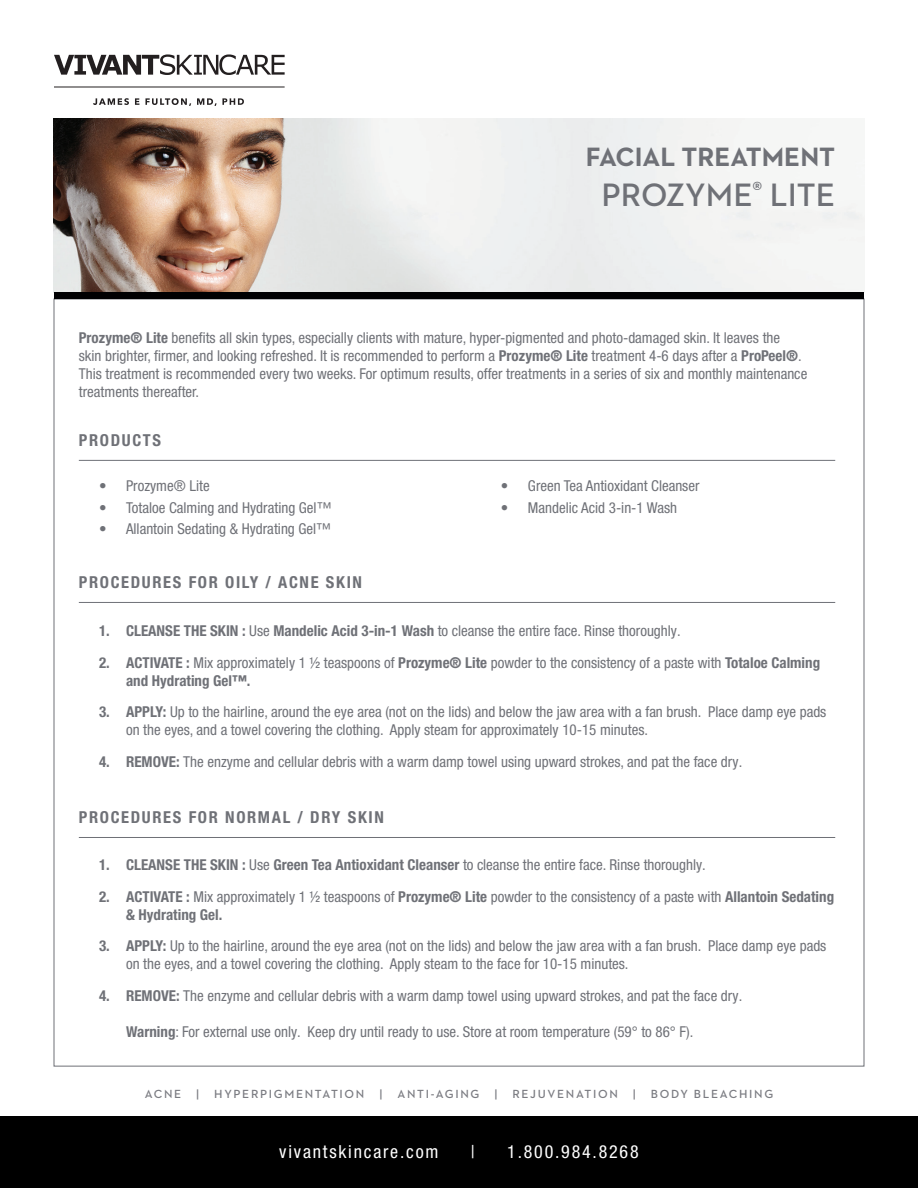
<style>
.page{position:relative;width:918px;height:1188px;background:#fff}
.page>*{position:absolute;margin:0;border:0;box-sizing:border-box;transform-origin:0 0}
.t1{font:600 33px "Neutraface 2 Text";color:#6f7177}
.t2{font:700 27px "Neutraface 2 Text";color:#6f7177}
.t3{font:condensed 18px "Helvetica Neue LT Pro";letter-spacing:.1em;color:#fff}
.t4{font:700 condensed 16.5px "Helvetica Neue LT Std";letter-spacing:.1em;color:#6f7177}
.t5{font:condensed 15px/18px "Helvetica Neue LT Pro";color:#6f7177}
.t6{font:700 condensed 15px "Helvetica Neue LT Pro";color:#6f7177}
.t7{font:600 12px "Neutraface 2 Text";letter-spacing:.14em;color:#7b7c82}
.s1{font-weight:700}
.s2{font-weight:400}
</style>
<div class="page">
<img style="left:54px;top:119px;width:810px;height:173px">
<div style="left:0;top:1117px;width:918px;height:71px;background:#000"></div>
<div style="left:54px;top:292px;width:810px;height:7px;background:#000002"></div>
<hr style="left:79px;top:460px;width:756px;height:1px;background:#6f7177">
<hr style="left:79px;top:602px;width:756px;height:1px;background:#6f7177">
<hr style="left:79px;top:837px;width:756px;height:1px;background:#6f7177">
<svg style="left:93px;top:98px;width:36px;height:7px"></svg>
<svg style="left:135px;top:98px;width:4px;height:7px"></svg>
<svg style="left:145px;top:98px;width:46px;height:8px"></svg>
<svg style="left:197px;top:98px;width:47px;height:8px"></svg>
<hr style="left:54px;top:87px;width:231px;height:1px;background:#231f20">
<svg style="left:54px;top:54px;width:231px;height:21px"></svg>
<h2 class="t2" style="left:586px;top:140px;width:251px">FACIAL TREATMENT</h2>
<h1 class="t1" style="left:601px;top:174px;width:235px">PROZYME<sup>®</sup> LITE</h1>
<p class="t5" style="left:79px;top:329px;width:730px"><span class="s1">Prozyme® Lite</span> benefits all skin types, especially clients with mature, hyper-pigmented and photo-damaged skin. It leaves the<br>skin brighter, firmer, and looking refreshed. It is recommended to perform a <span class="s1">Prozyme® Lite</span> treatment 4-6 days after a <span class="s1">ProPeel®</span>.<br>This treatment is recommended every two weeks. For optimum results, offer treatments in a series of six and monthly maintenance treatments thereafter.</p>
<p class="t4" style="left:79px;top:430px;width:84px">PRODUCTS</p>
<p class="t5" style="left:99px;top:477px;width:112px">• Prozyme® Lite</p>
<p class="t5" style="left:99px;top:498px;width:234px">• Totaloe Calming and Hydrating Gel™</p>
<p class="t5" style="left:99px;top:520px;width:234px">• Allantoin Sedating &amp; Hydrating Gel™</p>
<p class="t4" style="left:79px;top:572px;width:285px">PROCEDURES FOR OILY / ACNE SKIN</p>
<p class="t5" style="left:501px;top:477px;width:200px">• Green Tea Antioxidant Cleanser</p>
<p class="t5" style="left:501px;top:498px;width:178px">• Mandelic Acid 3-in-1 Wash</p>
<p class="t5" style="left:99px;top:622px;width:583px"><span class="s1">1. CLEANSE THE SKIN :</span> Use <span class="s1">Mandelic Acid 3-in-1 Wash</span> to cleanse the entire face. Rinse thoroughly.</p>
<p class="t5" style="left:126px;top:653px;width:696px;text-indent:-27px"><span class="s1">2. ACTIVATE :</span> Mix approximately 1 ½ teaspoons of <span class="s1">Prozyme® Lite</span> powder to the consistency of a paste with <span class="s1">Totaloe Calming and Hydrating Gel™.</span></p>
<p class="t5" style="left:126px;top:703px;width:702px;text-indent:-27px"><span class="s1">3. APPLY:</span> Up to the hairline, around the eye area (not on the lids) and below the jaw area with a fan brush. Place damp eye pads on the eyes, and a towel covering the clothing. Apply steam for approximately 10-15 minutes.</p>
<p class="t5" style="left:99px;top:752px;width:645px"><span class="s1">4. REMOVE:</span> The enzyme and cellular debris with a warm damp towel using upward strokes, and pat the face dry.</p>
<p class="t4" style="left:79px;top:807px;width:307px">PROCEDURES FOR NORMAL / DRY SKIN</p>
<p class="t6" style="left:99px;top:856px;width:608px">1. CLEANSE THE SKIN : <span class="s2">Use</span> Green Tea Antioxidant Cleanser <span class="s2">to cleanse the entire face. Rinse thoroughly.</span></p>
<p class="t5" style="left:126px;top:887px;width:710px;text-indent:-27px"><span class="s1">2. ACTIVATE :</span> Mix approximately 1 ½ teaspoons of <span class="s1">Prozyme® Lite</span> powder to the consistency of a paste with <span class="s1">Allantoin Sedating &amp; Hydrating Gel.</span></p>
<p class="t5" style="left:126px;top:937px;width:702px;text-indent:-27px"><span class="s1">3. APPLY:</span> Up to the hairline, around the eye area (not on the lids) and below the jaw area with a fan brush. Place damp eye pads on the eyes, and a towel covering the clothing. Apply steam to the face for 10-15 minutes.</p>
<p class="t5" style="left:99px;top:986px;width:645px"><span class="s1">4. REMOVE:</span> The enzyme and cellular debris with a warm damp towel using upward strokes, and pat the face dry.</p>
<p class="t5" style="left:126px;top:1022px;width:569px"><span class="s1">Warning</span>: For external use only. Keep dry until ready to use. Store at room temperature (59° to 86° F).</p>
<p class="t7" style="left:145px;top:1086px;width:630px">ACNE | HYPERPIGMENTATION | ANTI-AGING | REJUVENATION | BODY BLEACHING</p>
<p class="t3" style="left:279px;top:1141px;width:161px">vivantskincare.com</p>
<p class="t3" style="left:471px;top:1141px;width:5px">|</p>
<p class="t3" style="left:507px;top:1141px;width:133px">1.800.984.8268</p>
</div>
